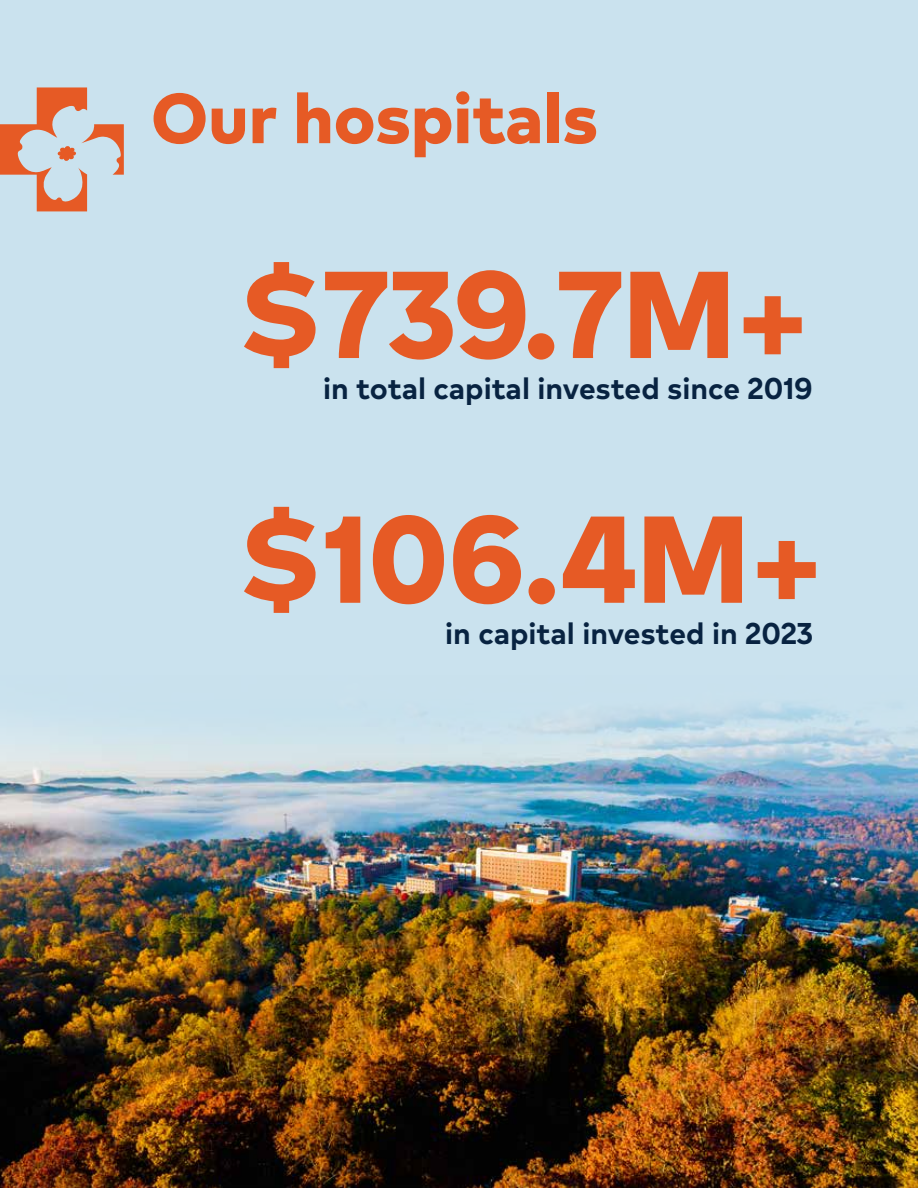
<style>
.page{position:relative;width:918px;height:1188px;background:#fff}
.page>*{position:absolute;margin:0;border:0;box-sizing:border-box;transform-origin:0 0}
.t1{font:800 123.3px "Markfor HCA";color:#e65a25}
.t2{font:800 70.5px "Markfor HCA";color:#e65a25}
.t3{font:700 30px "Markfor HCA";color:#082341}
</style>
<div class="page">
<div style="left:0;top:0;width:918px;height:938px;background:#cae2ee"></div>
<img style="left:0;top:703px;width:918px;height:485px">
<svg style="left:0;top:87px;width:124px;height:124px"></svg>
<h2 class="t2" style="left:151px;top:64px;width:448px">Our hospitals</h2>
<p class="t1" style="left:237px;top:219px;width:574px">$739.7M+</p>
<p class="t3" style="left:323px;top:366px;width:491px">in total capital invested since 2019</p>
<p class="t1" style="left:237px;top:464px;width:588px">$106.4M+</p>
<p class="t3" style="left:445px;top:610px;width:369px">in capital invested in 2023</p>
</div>
